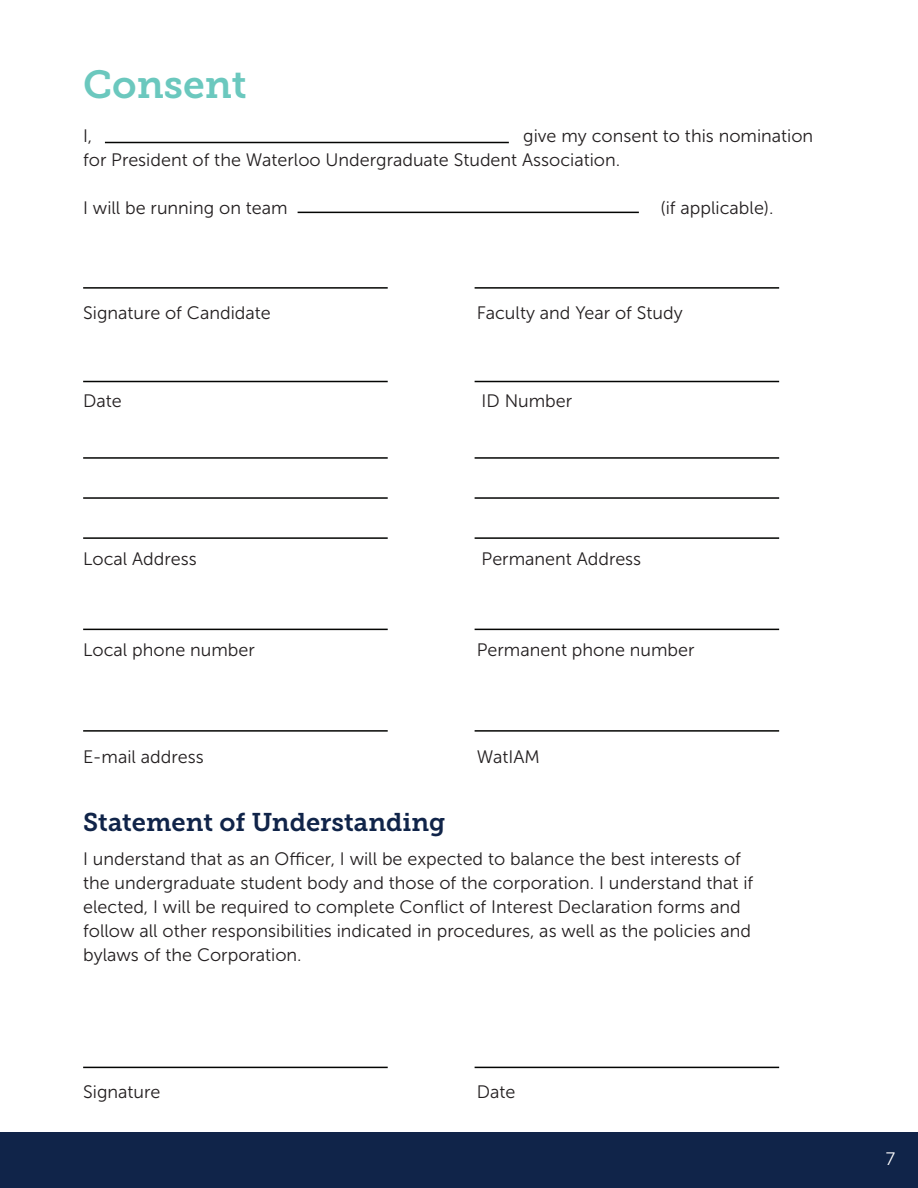
<style>
.page{position:relative;width:918px;height:1188px;background:#fff}
.page>*{position:absolute;margin:0;border:0;box-sizing:border-box;transform-origin:0 0}
.subtitle{font:39px "Museo Slab 700";color:#6bc8be}
.subsubtitle{font:25.5px "Museo Slab 700";color:#102449}
.t1{font:18px/24px "Museo Sans 300";color:#231f20}
.t2{font:18px "Museo Sans 300";color:#fff}
</style>
<div class="page">
<div style="left:0;top:1132px;width:918px;height:56px;background:#102449"></div>
<hr style="left:105px;top:142px;width:404px;height:1px;background:#040503">
<hr style="left:298px;top:212px;width:341px;height:1px;background:#040503">
<hr style="left:83px;top:287px;width:305px;height:2px;background:#040503">
<hr style="left:83px;top:1067px;width:305px;height:1px;background:#040503">
<hr style="left:83px;top:381px;width:305px;height:1px;background:#040503">
<hr style="left:83px;top:537px;width:305px;height:2px;background:#040503">
<hr style="left:83px;top:497px;width:305px;height:2px;background:#040503">
<hr style="left:83px;top:457px;width:305px;height:2px;background:#040503">
<hr style="left:83px;top:629px;width:305px;height:1px;background:#040503">
<hr style="left:83px;top:730px;width:305px;height:2px;background:#040503">
<hr style="left:475px;top:287px;width:304px;height:2px;background:#040503">
<hr style="left:475px;top:1067px;width:304px;height:1px;background:#040503">
<hr style="left:475px;top:381px;width:304px;height:1px;background:#040503">
<hr style="left:475px;top:537px;width:304px;height:2px;background:#040503">
<hr style="left:475px;top:497px;width:304px;height:2px;background:#040503">
<hr style="left:475px;top:457px;width:304px;height:2px;background:#040503">
<hr style="left:475px;top:629px;width:304px;height:1px;background:#040503">
<hr style="left:475px;top:730px;width:304px;height:2px;background:#040503">
<p class="subtitle" style="left:83px;top:63px;width:165px">Consent</p>
<p class="t1" style="left:83px;top:124px;width:11px">I,</p>
<p class="t1" style="left:83px;top:124px;width:732px;text-indent:440px">give my consent to this nomination for President of the Waterloo Undergraduate Student Association.</p>
<p class="t1" style="left:83px;top:196px;width:206px">I will be running on team</p>
<p class="t1" style="left:661px;top:196px;width:115px">(if applicable).</p>
<p class="t1" style="left:83px;top:301px;width:189px">Signature of Candidate</p>
<p class="t1" style="left:83px;top:389px;width:40px">Date</p>
<p class="t1" style="left:477px;top:301px;width:207px">Faculty and Year of Study</p>
<p class="t1" style="left:482px;top:389px;width:92px">ID Number</p>
<p class="t1" style="left:83px;top:547px;width:115px">Local Address</p>
<p class="t1" style="left:83px;top:638px;width:173px">Local phone number</p>
<p class="t1" style="left:482px;top:547px;width:161px">Permanent Address</p>
<p class="t1" style="left:477px;top:638px;width:219px">Permanent phone number</p>
<p class="t1" style="left:83px;top:745px;width:122px">E-mail address</p>
<p class="subsubtitle" style="left:83px;top:807px;width:364px">Statement of Understanding</p>
<p class="t1" style="left:477px;top:745px;width:65px">WatIAM</p>
<p class="t1" style="left:83px;top:847px;width:672px">I understand that as an Officer, I will be expected to balance the best interests of the undergraduate student body and those of the corporation. I understand that if elected, I will be required to complete Conflict of Interest Declaration forms and follow all other responsibilities indicated in procedures, as well as the policies and bylaws of the Corporation.</p>
<p class="t1" style="left:83px;top:1080px;width:79px">Signature</p>
<p class="t1" style="left:477px;top:1080px;width:40px">Date</p>
<p class="t2" style="left:886px;top:1149px;width:11px">7</p>
</div>
